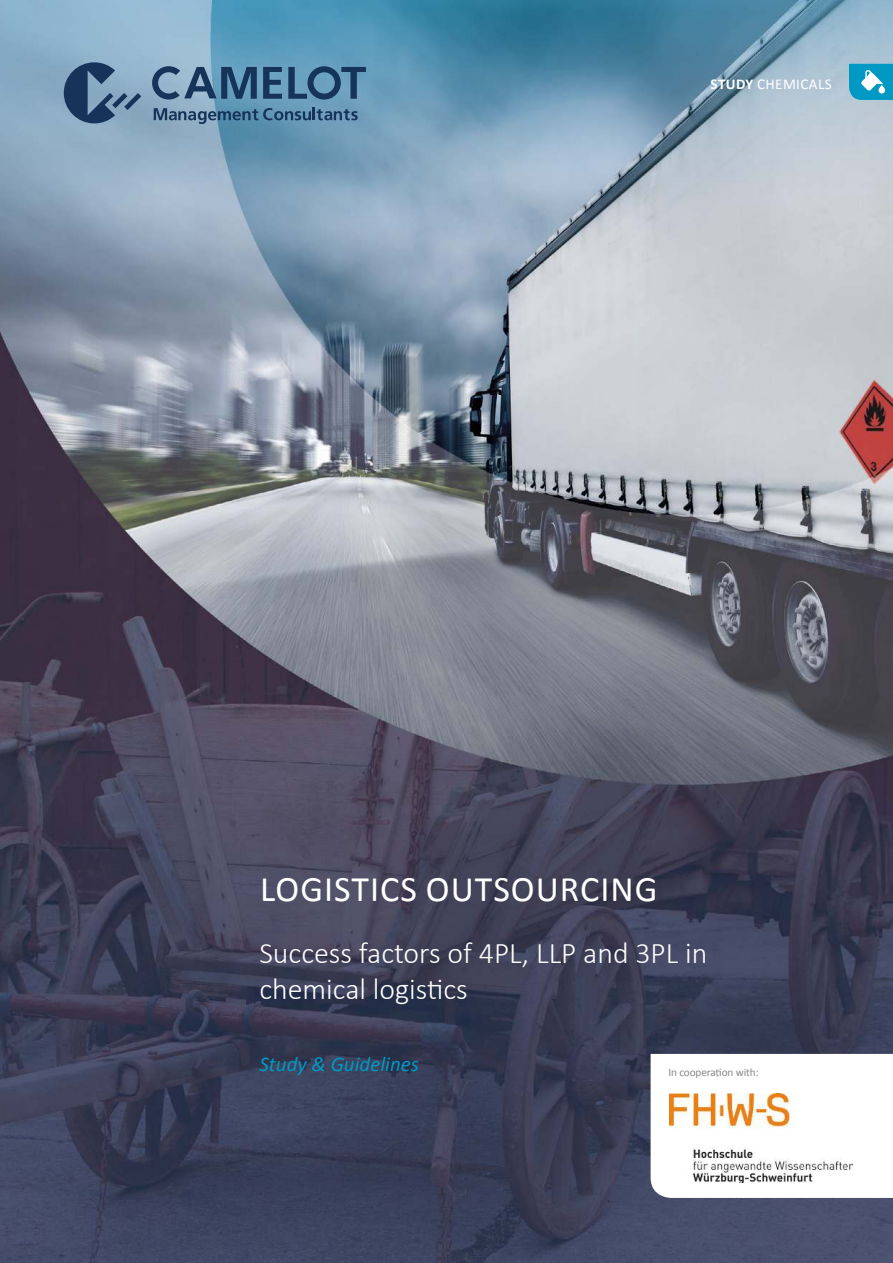
<style>
.page{position:relative;width:893px;height:1263px;background:#fff}
.page>*{position:absolute;margin:0;border:0;box-sizing:border-box;transform-origin:0 0}
.t1{font:36px "Calibri";letter-spacing:.03em;color:#fff}
.t2{font:300 30px/36px "Calibri";color:#fff}
.t3{font:italic 21px "Calibri";color:#0099c3}
.t4{font:15px "Calibri";letter-spacing:.03em;color:#fff}
.t5{font:11.25px "Calibri";letter-spacing:-.01em;color:#878786}
.s1{font-weight:700}
</style>
<div class="page">
<img style="left:0;top:0;width:893px;height:1263px">
<svg style="left:64px;top:62px;width:77px;height:61px;background:#597997"></svg>
<svg style="left:154px;top:107px;width:204px;height:17px;background:#567f9d"></svg>
<svg style="left:263px;top:67px;width:19px;height:32px"></svg>
<svg style="left:288px;top:66px;width:78px;height:34px;background:#487496"></svg>
<svg style="left:152px;top:66px;width:105px;height:34px;background:#557998"></svg>
<svg style="left:849px;top:64px;width:44px;height:36px;background:#2caacc"></svg>
<svg style="left:651px;top:1054px;width:242px;height:144px"></svg>
<img style="left:669px;top:1094px;width:184px;height:88px">
<p class="t4" style="left:711px;top:78px;width:123px"><span class="s1">STUDY</span> CHEMICALS</p>
<p class="t1" style="left:260px;top:876px;width:399px">LOGISTICS OUTSOURCING</p>
<p class="t2" style="left:259px;top:937px;width:450px">Success factors of 4PL, LLP and 3PL in chemical logistics</p>
<p class="t3" style="left:259px;top:1057px;width:161px">Study &amp; Guidelines</p>
<p class="t5" style="left:668px;top:1064px;width:92px">In cooperation with:</p>
</div>
